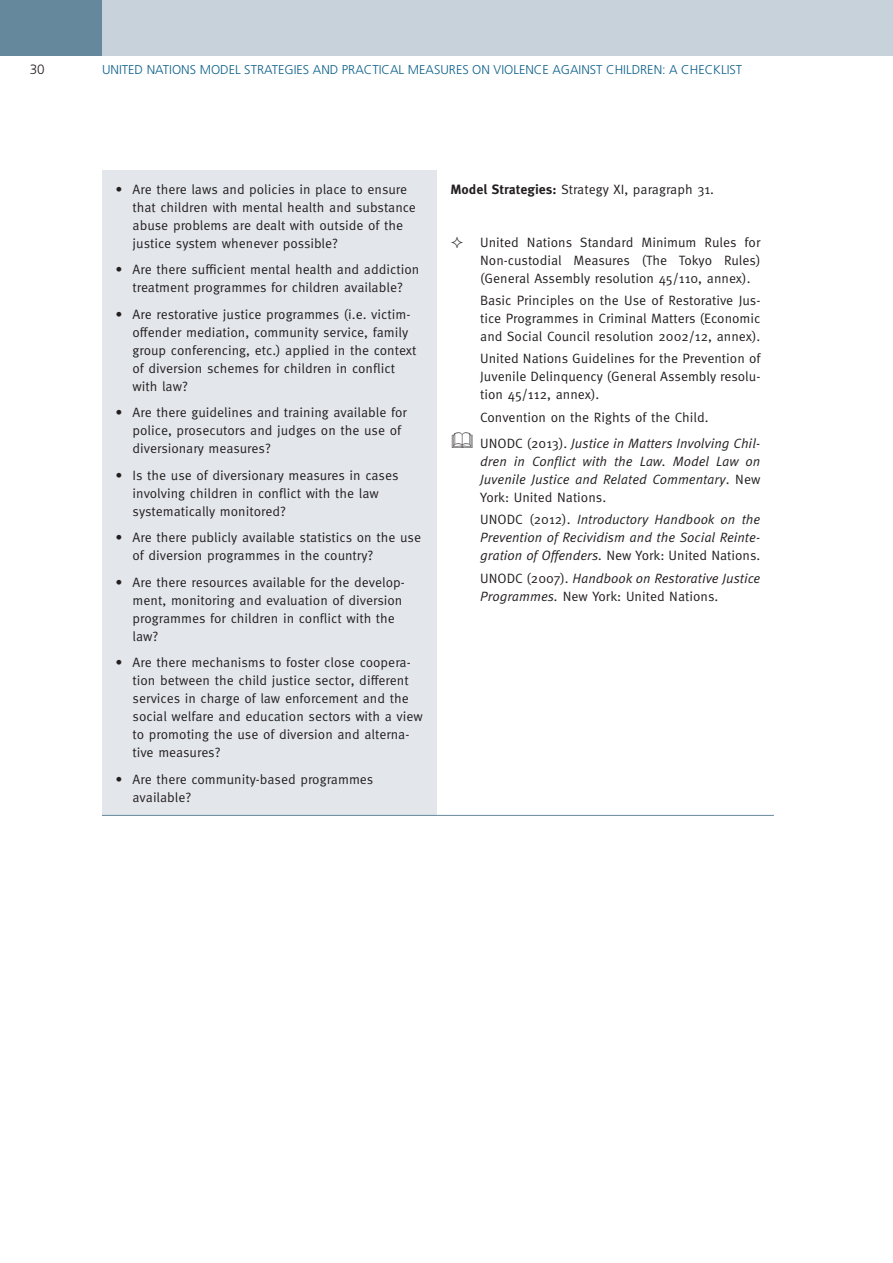
<style>
.page{position:relative;width:893px;height:1263px;background:#fff}
.page>*{position:absolute;margin:0;border:0;box-sizing:border-box;transform-origin:0 0}
.t1{font:13.5px/18px "Meta OT Norm";color:#231f20}
.t2{font:13.5px/18px "Meta OT Norm Ita";color:#231f20;text-align:justify}
.t3{font:300 13.5px "Frutiger LT Std";color:#231f20}
.t4{font:300 12.75px "Frutiger LT Std";color:#0e618b}
.s1{font-family:"Meta OT";font-weight:700}
.s2{font-family:"Meta OT Norm"}
.s3{font-family:"Meta OT Norm Ita"}
</style>
<div class="page">
<div style="left:0;top:0;width:893px;height:55px;background:#c8d2db"></div>
<div style="left:0;top:0;width:102px;height:55px;background:#66889d"></div>
<div style="left:102px;top:170px;width:335px;height:645px;background:#e3e7eb"></div>
<hr style="left:102px;top:815px;width:335px;height:1px;background:#66889d">
<hr style="left:437px;top:815px;width:337px;height:1px;background:#66889d">
<p class="t3" style="left:30px;top:62px;width:17px">30</p>
<p class="t4" style="left:102px;top:63px;width:642px">UNITED NATIONS MODEL STRATEGIES AND PRACTICAL MEASURES ON VIOLENCE AGAINST CHILDREN: A CHECKLIST</p>
<p class="t1" style="left:133px;top:180px;width:285px;text-indent:-17px">• Are there laws and policies in place to ensure that children with mental health and substance abuse problems are dealt with outside of the justice system whenever possible?</p>
<p class="t1" style="left:116px;top:261px;width:305px;text-align:center">• Are there sufficient mental health and addiction treatment programmes for children available?</p>
<p class="t1" style="left:133px;top:305px;width:285px;text-indent:-17px">• Are restorative justice programmes (i.e. victim&shy;offender mediation, community service, family group conferencing, etc.) applied in the context of diversion schemes for children in conflict with law?</p>
<p class="t1" style="left:133px;top:404px;width:276px;text-indent:-17px">• Are there guidelines and training available for police, prosecutors and judges on the use of diversionary measures?</p>
<p class="t1" style="left:133px;top:466px;width:267px;text-indent:-17px">• Is the use of diversionary measures in cases involving children in conflict with the law systematically monitored?</p>
<p class="t1" style="left:133px;top:529px;width:290px;text-indent:-17px">• Are there publicly available statistics on the use of diversion programmes in the country?</p>
<p class="t1" style="left:133px;top:573px;width:274px;text-indent:-17px">• Are there resources available for the develop&shy;ment, monitoring and evaluation of diversion programmes for children in conflict with the law?</p>
<p class="t1" style="left:133px;top:654px;width:292px;text-indent:-17px">• Are there mechanisms to foster close coopera&shy;tion between the child justice sector, different services in charge of law enforcement and the social welfare and education sectors with a view to promoting the use of diversion and alterna&shy;tive measures?</p>
<p class="t1" style="left:133px;top:770px;width:242px;text-indent:-17px">• Are there community-based programmes available?</p>
<p class="t1" style="left:450px;top:180px;width:263px"><span class="s1">Model Strategies:</span> Strategy XI, paragraph 31.</p>
<p class="t1" style="left:480px;top:233px;width:282px;text-align:justify">United Nations Standard Minimum Rules for Non-custodial Measures (The Tokyo Rules) (General Assembly resolution 45/110, annex).</p>
<p class="t1" style="left:480px;top:292px;width:282px;text-align:justify">Basic Principles on the Use of Restorative Jus&shy;tice Programmes in Criminal Matters (Economic and Social Council resolution 2002/12, annex).</p>
<p class="t1" style="left:480px;top:350px;width:282px;text-align:justify">United Nations Guidelines for the Prevention of Juvenile Delinquency (General Assembly resolu&shy;tion 45/112, annex).</p>
<p class="t1" style="left:480px;top:408px;width:228px">Convention on the Rights of the Child.</p>
<p class="t2" style="left:480px;top:435px;width:282px"><span class="s2">UNODC (2013).</span> Justice in Matters Involving Chil&shy;dren in Conflict with the Law. Model Law on Juvenile Justice and Related Commentary<span class="s2">. New</span></p>
<p class="t1" style="left:480px;top:489px;width:125px">York: United Nations.</p>
<p class="t2" style="left:480px;top:511px;width:282px"><span class="s2">UNODC (2012).</span> Introductory Handbook on the<br>Prevention of Recividism and the Social Reinte-</p>
<p class="t1" style="left:480px;top:547px;width:280px"><span class="s3">gration of Offenders.</span> New York: United Nations.</p>
<p class="t2" style="left:480px;top:569px;width:282px"><span class="s2">UNODC (2007).</span> Handbook on Restorative Justice</p>
<p class="t1" style="left:480px;top:587px;width:238px"><span class="s3">Programmes.</span> New York: United Nations.</p>
</div>
